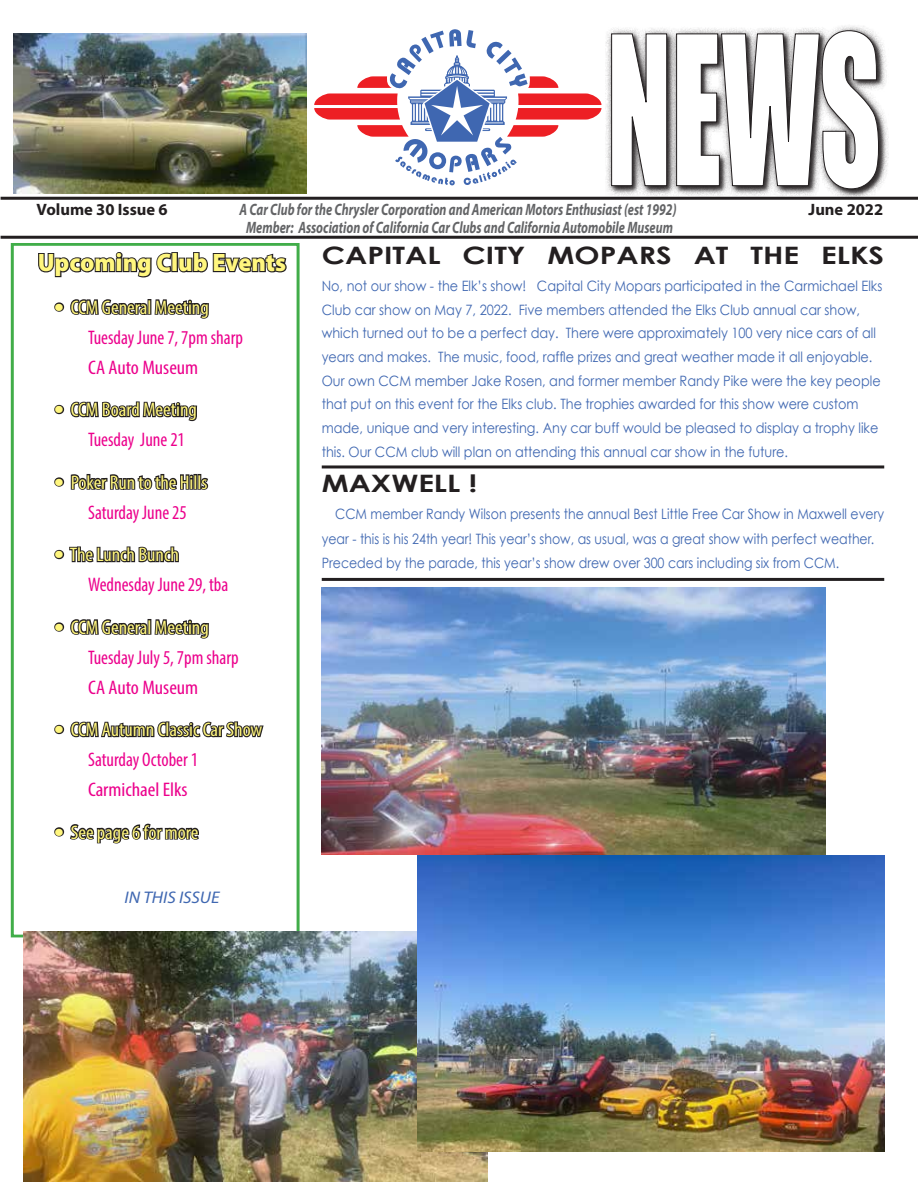
<style>
.page{position:relative;width:918px;height:1188px;background:#fff}
.page>*{position:absolute;margin:0;border:0;box-sizing:border-box;transform-origin:0 0}
.t1{font:900 25.35px "Myriad Pro";color:#fff67e;scale:.96 1}
.t2{font:700 24px "Century Gothic";color:#231f20;scale:1.25 1}
.t3{font:condensed 19.65px/30px "Myriad Pro";color:#ec008c;scale:.96 1}
.t4{font:condensed 19.65px/30px "Myriad Pro";color:#fff67e;scale:1.07 1}
.t5{font:italic 16.8px "Myriad Pro";color:#3f67b1;scale:1.07 1}
.t6{font:italic 700 16.5px "Myriad Pro";color:#636466;scale:.75 1}
.t7{font:700 16.5px "Myriad Pro";color:#231f20}
.t8{font:14.25px/23.7px "Century Gothic";color:#3f67b1;scale:.9 1}
.t9{font:14.25px/24.5px "Century Gothic";color:#3f67b1;scale:.88 1}
.s1{font-weight:900;font-stretch:normal;font-size:25.35px;color:#fff67e}
.s2{color:#fff67e}
.s3{font-weight:900;font-stretch:normal;font-size:25.35px}
.s4{color:#ec008c}
</style>
<div class="page">
<svg style="left:314px;top:29px;width:288px;height:156px"></svg>
<svg style="left:605px;top:26px;width:284px;height:171px"></svg>
<div style="left:611px;top:30px;width:274px;height:165px;background:#231f20;opacity:.75"></div>
<svg style="left:611px;top:30px;width:268px;height:160px"></svg>
<hr style="left:1px;top:197px;width:917px;height:3px;background:#231f20">
<svg style="left:37px;top:235px;width:251px;height:609px"></svg>
<div style="left:11px;top:243px;width:289px;height:694px;border:3px solid #41ad49"></div>
<hr style="left:1px;top:236px;width:917px;height:3px;background:#231f20">
<hr style="left:322px;top:465px;width:562px;height:3px;background:#231f20">
<hr style="left:322px;top:578px;width:562px;height:3px;background:#231f20">
<img style="left:24px;top:931px;width:463px;height:250px">
<img style="left:418px;top:855px;width:466px;height:296px">
<img style="left:322px;top:588px;width:504px;height:266px">
<img style="left:14px;top:34px;width:293px;height:159px">
<p class="t7" style="left:37px;top:199px;width:133px">Volume 30 Issue 6</p>
<p class="t6" style="left:240px;top:199px;width:584px">A Car Club for the Chrysler Corporation and American Motors Enthusiast (est 1992)</p>
<p class="t7" style="left:809px;top:199px;width:76px">June 2022</p>
<p class="t6" style="left:246px;top:217px;width:571px">Member: Association of California Car Clubs and California Automobile Museum</p>
<h2 class="t2" style="left:322px;top:240px;width:450px">CAPITAL CITY MOPARS AT THE ELKS</h2>
<p class="t8" style="left:322px;top:274px;width:624px">No, not our show - the Elk’s show! Capital City Mopars participated in the Carmichael Elks Club car show on May 7, 2022. Five members attended the Elks Club annual car show, which turned out to be a perfect day. There were approximately 100 very nice cars of all years and makes. The music, food, raffle prizes and great weather made it all enjoyable.<br>Our own CCM member Jake Rosen, and former member Randy Pike were the key people that put on this event for the Elks club. The trophies awarded for this show were custom made, unique and very interesting. Any car buff would be pleased to display a trophy like this. Our CCM club will plan on attending this annual car show in the future.</p>
<h2 class="t2" style="left:322px;top:468px;width:126px">MAXWELL !</h2>
<p class="t9" style="left:322px;top:502px;width:641px;text-indent:14px">CCM member Randy Wilson presents the annual Best Little Free Car Show in Maxwell every year - this is his 24th year! This year’s show, as usual, was a great show with perfect weather.<br>Preceded by the parade, this year’s show drew over 300 cars including six from CCM.</p>
<h1 class="t1" style="left:38px;top:246px;width:260px">Upcoming Club Events</h1>
<h3 class="t3" style="left:88px;top:292px;width:163px;text-indent:-34px"><span class="s1">•</span> <span class="s2">CCM General Meeting<br></span>Tuesday June 7, 7pm sharp<br>CA Auto Museum</h3>
<h3 class="t4" style="left:88px;top:394px;width:103px;text-indent:-34px"><span class="s3">•</span> CCM Board Meeting<br><span class="s4">Tuesday June 21</span></h3>
<h3 class="t4" style="left:88px;top:467px;width:113px;text-indent:-34px"><span class="s3">•</span> Poker Run to the Hills<br><span class="s4">Saturday June 25</span></h3>
<h3 class="t3" style="left:88px;top:539px;width:148px;text-indent:-34px"><span class="s1">•</span> <span class="s2">The Lunch Bunch<br></span>Wednesday June 29, tba</h3>
<h3 class="t3" style="left:88px;top:612px;width:158px;text-indent:-34px"><span class="s1">•</span> <span class="s2">CCM General Meeting<br></span>Tuesday July 5, 7pm sharp<br>CA Auto Museum</h3>
<h3 class="t3" style="left:88px;top:714px;width:183px;text-indent:-34px"><span class="s1">•</span> <span class="s2">CCM Autumn Classic Car Show<br></span>Saturday October 1<br>Carmichael Elks</h3>
<h3 class="t4" style="left:54px;top:817px;width:136px"><span class="s3">•</span> See page 6 for more</h3>
<p class="t5" style="left:125px;top:887px;width:90px">IN THIS ISSUE</p>
</div>
